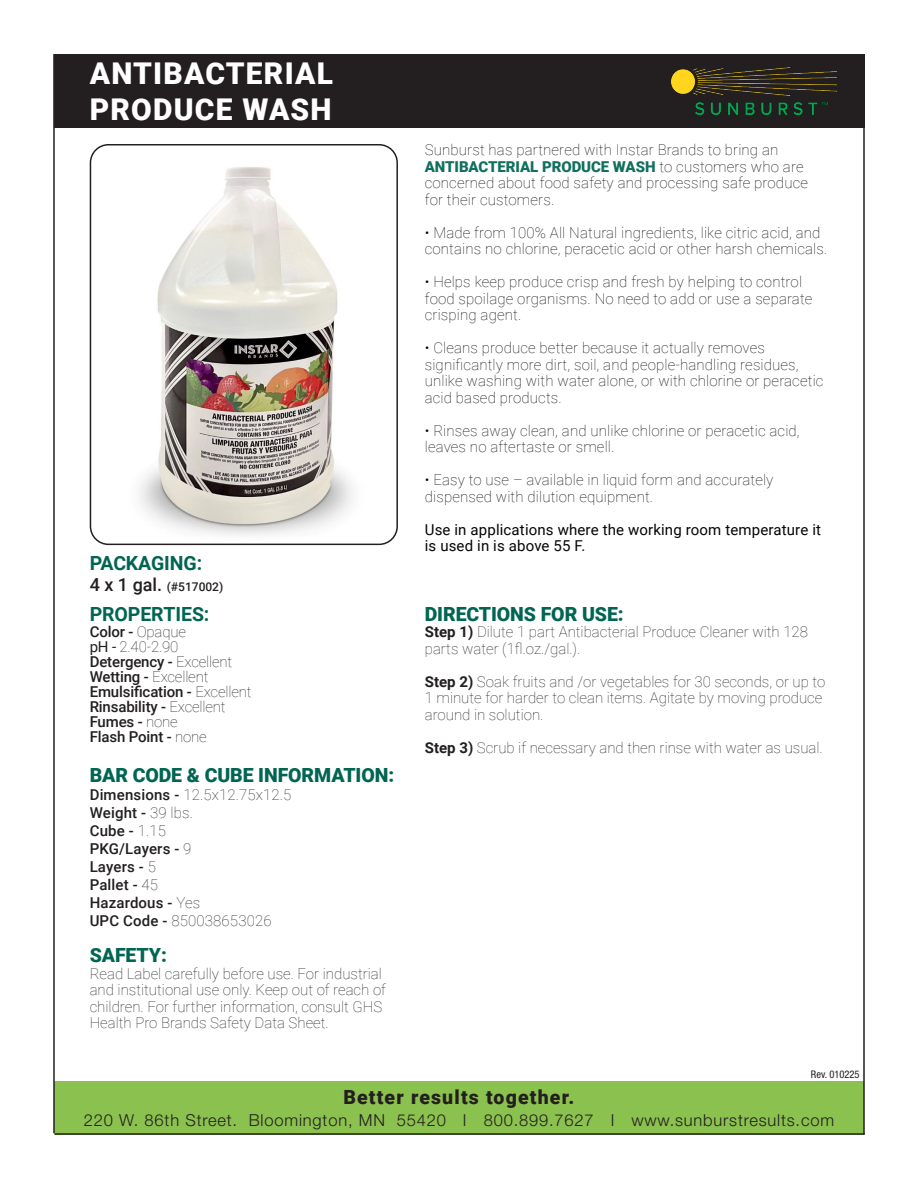
<style>
.page{position:relative;width:918px;height:1188px;background:#fff}
.page>*{position:absolute;margin:0;border:0;box-sizing:border-box;transform-origin:0 0}
.t1{font:900 30px "Roboto";letter-spacing:.04em;color:#fff}
.t2{font:900 19.5px "Roboto";letter-spacing:-.005em;color:#006552}
.t3{font:900 19.5px "Roboto";letter-spacing:.06em;color:#231f20}
.t4{font:700 19.5px "Roboto";letter-spacing:-.005em;color:#006552}
.t5{font:300 16.5px "Helvetica Neue LT Std";letter-spacing:.05em;color:#231f20}
.t6{font:100 15px/16.5px "Roboto";letter-spacing:.01em;color:#040503}
.t7{font:100 15px/16.5px "Roboto";color:#231f20}
.t8{font:500 15px "Roboto";letter-spacing:-.01em;color:#231f20}
.t9{font:15px/16.5px "Roboto";letter-spacing:.01em;color:#040503}
.t10{font:500 15px "Roboto";letter-spacing:.01em;color:#231f20}
.t11{font:500 12px "Roboto";color:#231f20}
.t12{font:condensed 10.5px "Helvetica Neue LT Std";color:#231f20}
.s1{font-size:18px}
.s2{font-weight:100}
.s3{font-weight:400}
.s4{font-weight:500}
.s5{font-weight:900;color:#116f5f}
.s6{font-weight:700}
</style>
<div class="page">
<div style="left:54px;top:54px;width:590px;height:74px;background:#231f20"></div>
<div style="left:54px;top:1081px;width:810px;height:54px;background:#8bc14e"></div>
<div style="left:90px;top:144px;width:308px;height:401px;border:2px solid #231f20;border-radius:18px"></div>
<div style="left:644px;top:54px;width:221px;height:74px;background:#231f20"></div>
<img style="left:672px;top:68px;width:164px;height:46px">
<hr style="left:53px;top:54px;width:2px;height:1079px;background:#231f20">
<hr style="left:863px;top:108px;width:2px;height:1027px;background:#231f20">
<hr style="left:55px;top:1133px;width:810px;height:2px;background:#231f20">
<img style="left:139px;top:166px;width:214px;height:369px">
<p class="t1" style="left:90px;top:52px;width:245px">ANTIBACTERIAL</p>
<p class="t1" style="left:90px;top:88px;width:243px">PRODUCE WASH</p>
<p class="t4" style="left:90px;top:550px;width:114px">PACKAGING:</p>
<p class="t11" style="left:90px;top:579px;width:135px"><span class="s1">4 x 1 gal.</span> (#517002)</p>
<p class="t4" style="left:90px;top:600px;width:121px">PROPERTIES:</p>
<p class="t8" style="left:90px;top:621px;width:98px">Color - <span class="s2">Opaque</span></p>
<p class="t7" style="left:90px;top:638px;width:90px"><span class="s3">pH -</span> 2.40-2.90</p>
<p class="t8" style="left:90px;top:651px;width:144px">Detergency - <span class="s2">Excellent</span></p>
<p class="t7" style="left:90px;top:668px;width:120px"><span class="s4">Wetting -</span> Excellent</p>
<p class="t8" style="left:90px;top:681px;width:163px">Emulsification - <span class="s2">Excellent</span></p>
<p class="t8" style="left:90px;top:696px;width:137px">Rinsability - <span class="s2">Excellent</span></p>
<p class="t8" style="left:90px;top:711px;width:90px">Fumes - <span class="s2">none</span></p>
<p class="t8" style="left:90px;top:726px;width:119px">Flash Point - <span class="s2">none</span></p>
<p class="t2" style="left:90px;top:761px;width:306px">BAR CODE &amp; CUBE INFORMATION:</p>
<p class="t7" style="left:90px;top:786px;width:203px"><span class="s4">Dimensions -</span> 12.5x12.75x12.5</p>
<p class="t8" style="left:90px;top:802px;width:105px">Weight - <span class="s2">39 lbs.</span></p>
<p class="t8" style="left:90px;top:820px;width:78px">Cube - <span class="s2">1.15</span></p>
<p class="t10" style="left:90px;top:838px;width:103px">PKG/Layers - <span class="s2">9</span></p>
<p class="t8" style="left:90px;top:856px;width:68px">Layers - <span class="s2">5</span></p>
<p class="t8" style="left:90px;top:874px;width:70px">Pallet - <span class="s2">45</span></p>
<p class="t10" style="left:90px;top:892px;width:112px">Hazardous - <span class="s2">Yes</span></p>
<p class="t7" style="left:90px;top:912px;width:183px"><span class="s4">UPC Code -</span> 850038653026</p>
<p class="t2" style="left:90px;top:942px;width:79px">SAFETY:</p>
<p class="t7" style="left:90px;top:965px;width:298px">Read Label carefully before use. For industrial and institutional use only. Keep out of reach of children. For further information, consult GHS Health Pro Brands Safety Data Sheet.</p>
<p class="t6" style="left:425px;top:141px;width:385px">Sunburst has partnered with Instar Brands to bring an <span class="s5">ANTIBACTERIAL PRODUCE WASH</span> to customers who are concerned about food safety and processing safe produce for their customers.</p>
<p class="t6" style="left:425px;top:224px;width:404px">• Made from 100% All Natural ingredients, like citric acid, and contains no chlorine, peracetic acid or other harsh chemicals.</p>
<p class="t6" style="left:425px;top:273px;width:389px">• Helps keep produce crisp and fresh by helping to control food spoilage organisms. No need to add or use a separate crisping agent.</p>
<p class="t6" style="left:425px;top:339px;width:400px">• Cleans produce better because it actually removes significantly more dirt, soil, and people-handling residues, unlike washing with water alone, or with chlorine or peracetic acid based products.</p>
<p class="t6" style="left:425px;top:422px;width:376px">• Rinses away clean, and unlike chlorine or peracetic acid, leaves no aftertaste or smell.</p>
<p class="t6" style="left:425px;top:471px;width:350px">• Easy to use – available in liquid form and accurately dispensed with dilution equipment.</p>
<p class="t9" style="left:425px;top:521px;width:398px">Use in applications where the working room temperature it is used in is above 55 F.</p>
<p class="t2" style="left:425px;top:600px;width:200px">DIRECTIONS FOR USE:</p>
<p class="t7" style="left:425px;top:623px;width:385px"><span class="s6">Step 1)</span> Dilute 1 part Antibacterial Produce Cleaner with 128 parts water (1fl.oz./gal.).</p>
<p class="t7" style="left:425px;top:672px;width:402px"><span class="s6">Step 2)</span> Soak fruits and /or vegetables for 30 seconds, or up to<br>1 minute for harder to clean items. Agitate by moving produce around in solution.</p>
<p class="t7" style="left:425px;top:738px;width:400px"><span class="s6">Step 3)</span> Scrub if necessary and then rinse with water as usual.</p>
<p class="t12" style="left:811px;top:1068px;width:50px">Rev. 010225</p>
<p class="t3" style="left:343px;top:1083px;width:233px">Better results together.</p>
<p class="t5" style="left:84px;top:1110px;width:752px">220 W. 86th Street. Bloomington, MN 55420 I 800.899.7627 I www.sunburstresults.com</p>
</div>
